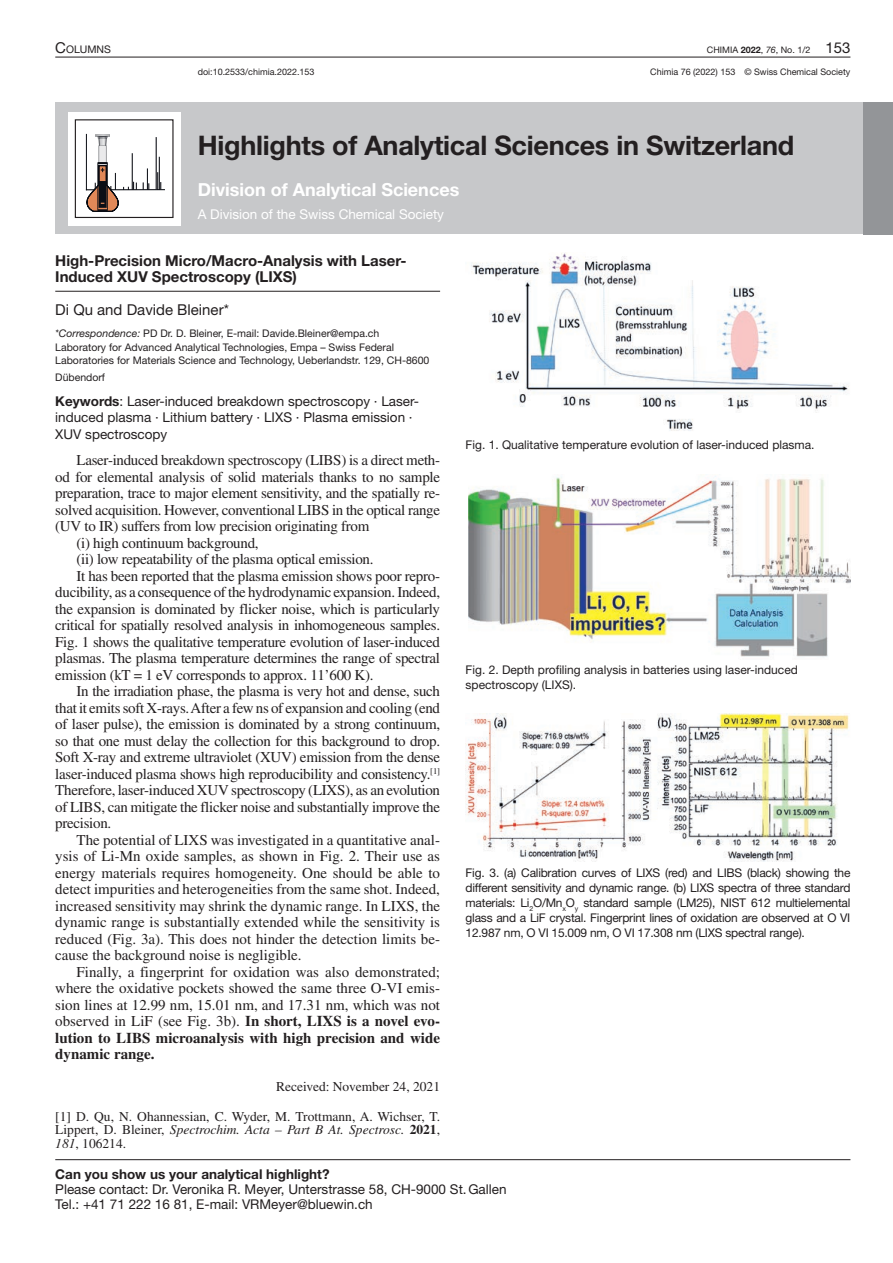
<style>
.page{position:relative;width:893px;height:1263px;background:#fff}
.page>*{position:absolute;margin:0;border:0;box-sizing:border-box;transform-origin:0 0}
.t1{font:700 27px "Helvetica Neue LT Std";letter-spacing:-.01em;color:#231f20}
.t2{font:700 18px "Helvetica Neue LT Std";color:#fff}
.t3{font:15px "Times LT Std";letter-spacing:-.02em;color:#231f20}
.t4{font:15px "Times LT Std";color:#231f20}
.t5{font:700 15px/16.5px "Helvetica Neue LT Std";color:#231f20}
.t6{font:700 15px "Times LT Std";color:#231f20}
.t7{font:15px "Helvetica Neue LT Std";color:#231f20}
.t8{font:13.5px/16.5px "Helvetica Neue LT Std";color:#231f20}
.t9{font:13.5px/13.5px "Times LT Std";color:#231f20;text-align:justify}
.t10{font:700 13.5px "Helvetica Neue LT Std";color:#231f20}
.t11{font:13.5px "Helvetica Neue LT Std";color:#fff}
.t12{font:12px/15px "Helvetica Neue LT Std";color:#231f20}
.t13{font:10.5px/13.5px "Helvetica Neue LT Std";color:#231f20}
.t14{font:10.5px "Helvetica Neue LT Std";color:#231f20}
.t15{font:9px "Helvetica Neue LT Std";color:#231f20}
.s1{font-size:15px}
.s2{font-weight:700}
.s3{font-style:italic}
</style>
<div class="page">
<div style="left:55px;top:102px;width:838px;height:132px;background:#c7c8ca"></div>
<hr style="left:55px;top:57px;width:795px;height:1px;background:#231f20">
<div style="left:863px;top:102px;width:30px;height:132px;background:#939598"></div>
<hr style="left:55px;top:1159px;width:795px;height:1px;background:#231f20">
<div style="left:68px;top:113px;width:113px;height:112px;background:#fff"></div>
<div style="left:75px;top:119px;width:99px;height:99px;border:1px solid #231f20"></div>
<hr style="left:86px;top:134px;width:1px;height:56px;background:#090b12">
<svg style="left:86px;top:135px;width:78px;height:77px"></svg>
<hr style="left:55px;top:291px;width:385px;height:1px;background:#231f20">
<img style="left:468px;top:476px;width:382px;height:181px">
<img style="left:471px;top:253px;width:378px;height:178px">
<img style="left:466px;top:713px;width:383px;height:148px">
<p class="t14" style="left:55px;top:43px;width:57px"><span class="s1">C</span>OLUMNS</p>
<p class="t15" style="left:707px;top:44px;width:145px">CHIMIA <span class="s2">2022</span>, <span class="s3">76</span>, No. 1/2 <span class="s1">153</span></p>
<p class="t15" style="left:198px;top:67px;width:118px">doi:10.2533/chimia.2022.153</p>
<p class="t15" style="left:650px;top:67px;width:202px">Chimia 76 (2022) 153 © Swiss Chemical Society</p>
<h1 class="t1" style="left:198px;top:129px;width:598px">Highlights of Analytical Sciences in Switzerland</h1>
<p class="t2" style="left:198px;top:179px;width:263px">Division of Analytical Sciences</p>
<p class="t11" style="left:198px;top:206px;width:248px">A Division of the Swiss Chemical Society</p>
<p class="t5" style="left:55px;top:252px;width:353px">High-Precision Micro/Macro-Analysis with Laser-<br>Induced XUV Spectroscopy (LIXS)</p>
<p class="t7" style="left:55px;top:301px;width:175px">Di Qu and Davide Bleiner*</p>
<p class="t13" style="left:55px;top:327px;width:376px"><span class="s3">*Correspondence:</span> PD Dr. D. Bleiner, E-mail: Davide.Bleiner@empa.ch<br>Laboratory for Advanced Analytical Technologies, Empa – Swiss Federal<br>Laboratories for Materials Science and Technology, Ueberlandstr. 129, CH-8600</p>
<p class="t13" style="left:55px;top:370px;width:51px">Dübendorf</p>
<p class="t8" style="left:55px;top:393px;width:365px"><span class="s2">Keywords</span>: Laser-induced breakdown spectroscopy · Laser&shy;induced plasma · Lithium battery · LIXS · Plasma emission ·<br>XUV spectroscopy</p>
<p class="t3" style="left:77px;top:452px;width:365px">Laser-induced breakdown spectroscopy (LIBS) is a direct meth-</p>
<p class="t3" style="left:55px;top:468px;width:386px">od for elemental analysis of solid materials thanks to no sample</p>
<p class="t3" style="left:55px;top:485px;width:386px">preparation, trace to major element sensitivity, and the spatially re-</p>
<p class="t3" style="left:55px;top:501px;width:386px">solved acquisition. However, conventional LIBS in the optical range</p>
<p class="t3" style="left:55px;top:518px;width:316px">(UV to IR) suffers from low precision originating from</p>
<p class="t3" style="left:77px;top:534px;width:184px">(i) high continuum background,</p>
<p class="t3" style="left:77px;top:551px;width:299px">(ii) low repeatability of the plasma optical emission.</p>
<p class="t3" style="left:77px;top:567px;width:365px">It has been reported that the plasma emission shows poor repro-</p>
<p class="t3" style="left:55px;top:584px;width:386px">ducibility, as a consequence of the hydrodynamic expansion. Indeed,</p>
<p class="t3" style="left:55px;top:600px;width:386px">the expansion is dominated by flicker noise, which is particularly</p>
<p class="t3" style="left:55px;top:617px;width:386px">critical for spatially resolved analysis in inhomogeneous samples.</p>
<p class="t3" style="left:55px;top:633px;width:386px">Fig. 1 shows the qualitative temperature evolution of laser-induced</p>
<p class="t3" style="left:55px;top:650px;width:386px">plasmas. The plasma temperature determines the range of spectral</p>
<p class="t3" style="left:55px;top:666px;width:320px">emission (kT = 1 eV corresponds to approx. 11’600 K).</p>
<p class="t3" style="left:77px;top:683px;width:365px">In the irradiation phase, the plasma is very hot and dense, such</p>
<p class="t3" style="left:55px;top:699px;width:386px">that it emits soft X-rays. After a few ns of expansion and cooling (end</p>
<p class="t3" style="left:55px;top:716px;width:386px">of laser pulse), the emission is dominated by a strong continuum,</p>
<p class="t3" style="left:55px;top:732px;width:386px">so that one must delay the collection for this background to drop.</p>
<p class="t3" style="left:55px;top:749px;width:386px">Soft X-ray and extreme ultraviolet (XUV) emission from the dense</p>
<p class="t3" style="left:55px;top:765px;width:386px">laser-induced plasma shows high reproducibility and consistency.<sup>[1]</sup></p>
<p class="t3" style="left:55px;top:782px;width:386px">Therefore, laser-induced XUV spectroscopy (LIXS), as an evolution</p>
<p class="t3" style="left:55px;top:798px;width:386px">of LIBS, can mitigate the flicker noise and substantially improve the</p>
<p class="t3" style="left:55px;top:815px;width:58px">precision.</p>
<p class="t4" style="left:77px;top:831px;width:365px">The potential of LIXS was investigated in a quantitative anal-</p>
<p class="t4" style="left:55px;top:848px;width:386px">ysis of Li-Mn oxide samples, as shown in Fig. 2. Their use as</p>
<p class="t4" style="left:55px;top:864px;width:386px">energy materials requires homogeneity. One should be able to</p>
<p class="t4" style="left:55px;top:881px;width:386px">detect impurities and heterogeneities from the same shot. Indeed,</p>
<p class="t4" style="left:55px;top:897px;width:386px">increased sensitivity may shrink the dynamic range. In LIXS, the</p>
<p class="t4" style="left:55px;top:914px;width:386px">dynamic range is substantially extended while the sensitivity is</p>
<p class="t4" style="left:55px;top:930px;width:386px">reduced (Fig. 3a). This does not hinder the detection limits be-</p>
<p class="t4" style="left:55px;top:947px;width:248px">cause the background noise is negligible.</p>
<p class="t4" style="left:77px;top:963px;width:365px">Finally, a fingerprint for oxidation was also demonstrated;</p>
<p class="t4" style="left:55px;top:980px;width:386px">where the oxidative pockets showed the same three O-VI emis-</p>
<p class="t4" style="left:55px;top:996px;width:386px">sion lines at 12.99 nm, 15.01 nm, and 17.31 nm, which was not</p>
<p class="t4" style="left:55px;top:1013px;width:386px">observed in LiF (see Fig. 3b). <span class="s2">In short, LIXS is a novel evo-</span></p>
<p class="t6" style="left:55px;top:1028px;width:386px">lution to LIBS microanalysis with high precision and wide</p>
<p class="t6" style="left:55px;top:1045px;width:101px">dynamic range.</p>
<p class="t9" style="left:276px;top:1079px;width:166px">Received: November 24, 2021</p>
<p class="t9" style="left:55px;top:1109px;width:386px">[1] D. Qu, N. Ohannessian, C. Wyder, M. Trottmann, A. Wichser, T.<br>Lippert, D. Bleiner, <span class="s3">Spectrochim. Acta – Part B At. Spectrosc.</span> <span class="s2">2021</span>, <span class="s3">181</span>, 106214.</p>
<p class="t12" style="left:466px;top:437px;width:350px">Fig. 1. Qualitative temperature evolution of laser-induced plasma.</p>
<p class="t12" style="left:466px;top:662px;width:334px">Fig. 2. Depth profiling analysis in batteries using laser-induced spectroscopy (LIXS).</p>
<p class="t12" style="left:466px;top:865px;width:386px;text-align:justify">Fig. 3. (a) Calibration curves of LIXS (red) and LIBS (black) showing the different sensitivity and dynamic range. (b) LIXS spectra of three standard materials: Li<sub>2</sub>O/Mn<sub>x</sub>O<sub>y</sub> standard sample (LM25), NIST 612 multielemental glass and a LiF crystal. Fingerprint lines of oxidation are observed at O VI 12.987 nm, O VI 15.009 nm, O VI 17.308 nm (LIXS spectral range).</p>
<p class="t10" style="left:55px;top:1165px;width:276px">Can you show us your analytical highlight?</p>
<p class="t8" style="left:55px;top:1181px;width:453px;line-height:15px">Please contact: Dr. Veronika R. Meyer, Unterstrasse 58, CH-9000 St.Gallen<br>Tel.: +41 71 222 16 81, E-mail: VRMeyer@bluewin.ch</p>
</div>
